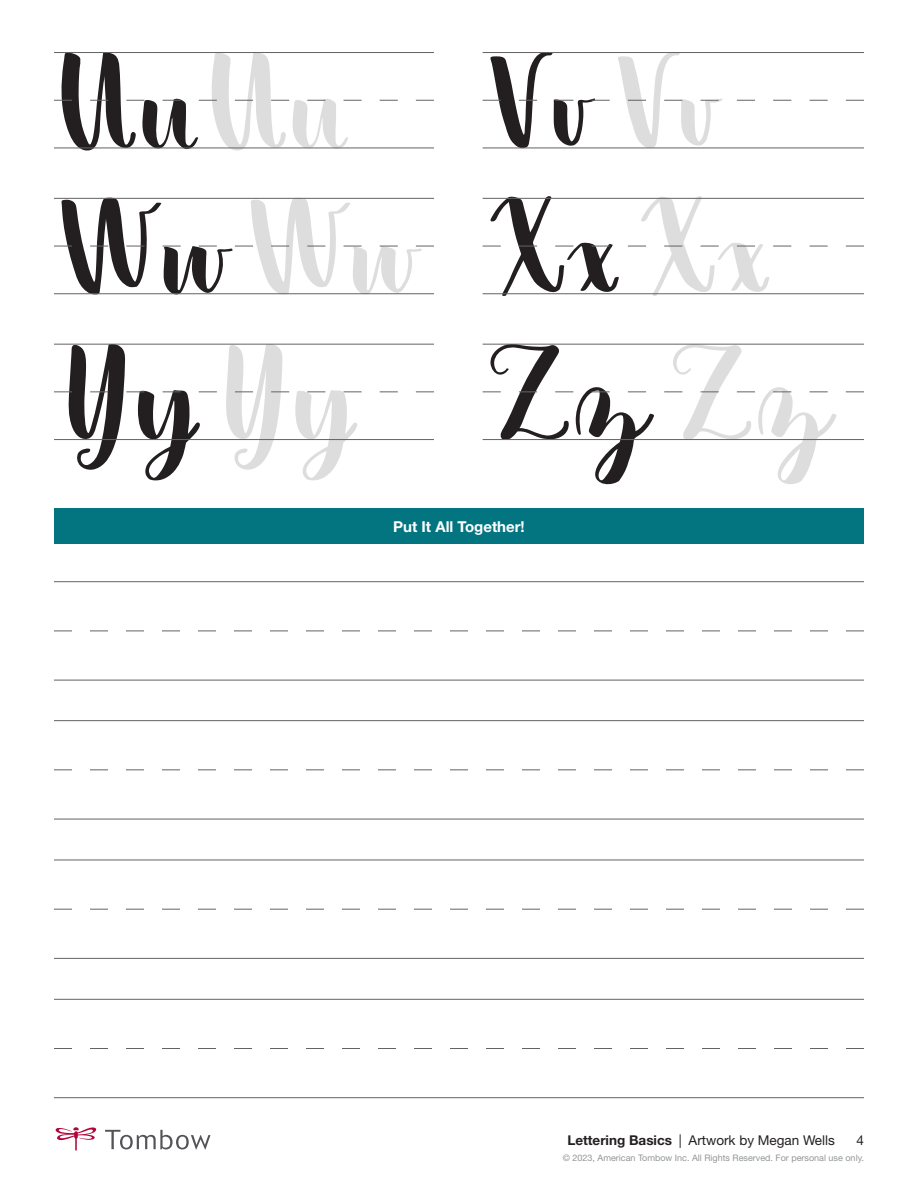
<style>
.page{position:relative;width:918px;height:1188px;background:#fff}
.page>*{position:absolute;margin:0;border:0;box-sizing:border-box;transform-origin:0 0}
.t1{font:700 15px "Helvetica Neue LT Std";color:#fff}
.t2{font:13.5px "Helvetica Neue LT Std";color:#231f20}
.t3{font:9px "Helvetica Neue LT Std";color:#939598}
.s1{font-weight:700}
</style>
<div class="page">
<svg style="left:105px;top:1130px;width:105px;height:19px"></svg>
<svg style="left:56px;top:1127px;width:40px;height:24px"></svg>
<hr style="left:483px;top:148px;width:381px;height:1px;background:#636366">
<svg style="left:54px;top:52px;width:380px;height:99px"></svg>
<svg style="left:483px;top:52px;width:381px;height:96px"></svg>
<svg style="left:54px;top:198px;width:380px;height:97px"></svg>
<svg style="left:483px;top:196px;width:381px;height:100px"></svg>
<svg style="left:54px;top:343px;width:380px;height:138px"></svg>
<svg style="left:483px;top:344px;width:381px;height:141px"></svg>
<hr style="left:54px;top:581px;width:810px;height:1px;background:#636366">
<hr style="left:54px;top:720px;width:810px;height:1px;background:#636366">
<hr style="left:54px;top:860px;width:810px;height:1px;background:#636366">
<hr style="left:54px;top:999px;width:810px;height:1px;background:#636366">
<hr style="left:54px;top:680px;width:810px;height:1px;background:#636366">
<hr style="left:54px;top:819px;width:810px;height:1px;background:#636366">
<hr style="left:54px;top:958px;width:810px;height:1px;background:#636366">
<hr style="left:54px;top:1097px;width:810px;height:1px;background:#636366">
<svg style="left:54px;top:631px;width:810px;height:1px"></svg>
<svg style="left:54px;top:770px;width:810px;height:1px"></svg>
<svg style="left:54px;top:909px;width:810px;height:1px"></svg>
<svg style="left:54px;top:1048px;width:810px;height:1px"></svg>
<div style="left:54px;top:509px;width:810px;height:35px;background:#037581"></div>
<h1 class="t1" style="left:393px;top:517px;width:133px">Put It All Together!</h1>
<h2 class="t2" style="left:567px;top:1132px;width:269px"><span class="s1">Lettering Basics</span> | Artwork by Megan Wells</h2>
<h2 class="t2" style="left:856px;top:1132px;width:9px">4</h2>
<p class="t3" style="left:563px;top:1152px;width:303px">© 2023, American Tombow Inc. All Rights Reserved. For personal use only.</p>
</div>
